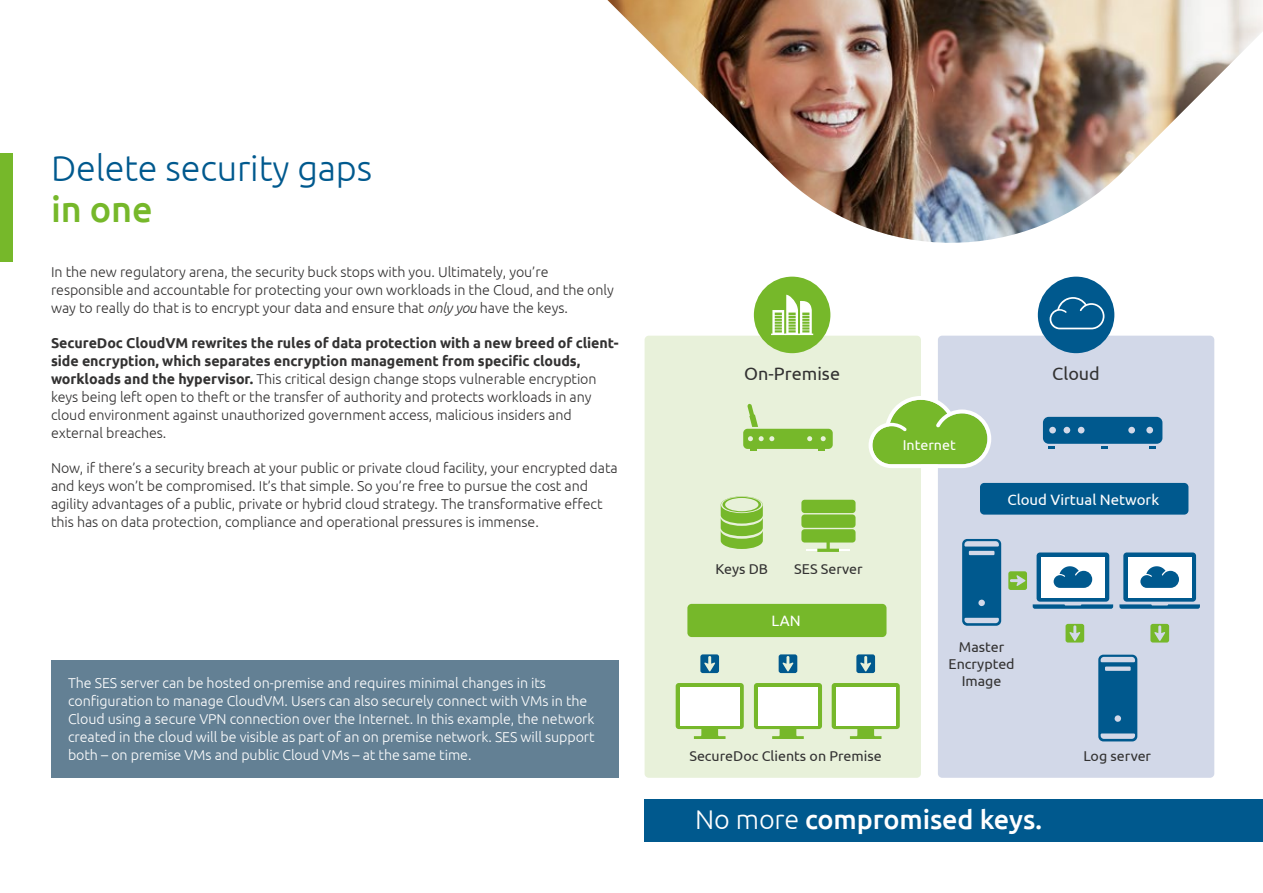
<style>
.page{position:relative;width:1263px;height:893px;background:#fff}
.page>*{position:absolute;margin:0;border:0;box-sizing:border-box;transform-origin:0 0}
.t1{font:300 36px/40.5px "Ubuntu";letter-spacing:-.005em;color:#00598e}
.t2{font:500 27px "Ubuntu";letter-spacing:-.005em;color:#fff}
.t3{font:18px "Ubuntu";color:#333232}
.t4{font:15px "Ubuntu";color:#fff}
.t5{font:300 14.25px/18px "Ubuntu";letter-spacing:-.005em;color:#333232}
.t6{font:300 14.25px/18px "Ubuntu";letter-spacing:-.005em;color:#fff}
.t7{font:14.25px/17.1px "Ubuntu";color:#333232;text-align:center}
.t8{font:14.25px "Ubuntu";color:#fff}
.s1{font-weight:500;color:#76b82a}
.s2{font-style:italic}
.s3{font-weight:700}
.s4{font-weight:300}
</style>
<div class="page">
<div style="left:644px;top:336px;width:277px;height:442px;background:#e8f1da;border-radius:4px"></div>
<div style="left:801px;top:500px;width:54px;height:13px;background:#76b82a;border-radius:3px"></div>
<div style="left:801px;top:514px;width:54px;height:14px;background:#76b82a;border-radius:3px"></div>
<svg style="left:801px;top:529px;width:54px;height:23px"></svg>
<div style="left:938px;top:336px;width:276px;height:442px;background:#d2d8e8;border-radius:4px"></div>
<div style="left:754px;top:277px;width:76px;height:76px;background:#76b82a;border-radius:50%"></div>
<svg style="left:771px;top:295px;width:42px;height:40px"></svg>
<div style="left:1038px;top:277px;width:76px;height:76px;background:#00598e;border-radius:50%"></div>
<svg style="left:1049px;top:297px;width:55px;height:32px"></svg>
<svg style="left:868px;top:396px;width:123px;height:72px"></svg>
<div style="left:1036px;top:552px;width:73px;height:50px;background:#00598e;border-radius:3px"></div>
<div style="left:1041px;top:557px;width:63px;height:41px;background:#fff"></div>
<svg style="left:1033px;top:604px;width:80px;height:5px"></svg>
<svg style="left:1054px;top:566px;width:38px;height:22px"></svg>
<div style="left:1123px;top:552px;width:73px;height:50px;background:#00598e;border-radius:3px"></div>
<div style="left:1128px;top:557px;width:63px;height:41px;background:#fff"></div>
<svg style="left:1119px;top:604px;width:81px;height:5px"></svg>
<svg style="left:1140px;top:566px;width:39px;height:22px"></svg>
<svg style="left:1098px;top:655px;width:39px;height:86px"></svg>
<svg style="left:962px;top:539px;width:39px;height:87px"></svg>
<svg style="left:676px;top:683px;width:68px;height:56px"></svg>
<div style="left:680px;top:687px;width:59px;height:38px;background:#fff"></div>
<svg style="left:754px;top:683px;width:68px;height:56px"></svg>
<div style="left:758px;top:687px;width:60px;height:38px;background:#fff"></div>
<svg style="left:832px;top:683px;width:68px;height:56px"></svg>
<div style="left:836px;top:687px;width:59px;height:38px;background:#fff"></div>
<svg style="left:1065px;top:624px;width:19px;height:18px"></svg>
<svg style="left:1008px;top:571px;width:19px;height:19px"></svg>
<svg style="left:1150px;top:624px;width:19px;height:18px"></svg>
<svg style="left:700px;top:654px;width:19px;height:19px"></svg>
<svg style="left:779px;top:654px;width:18px;height:19px"></svg>
<svg style="left:856px;top:654px;width:19px;height:19px"></svg>
<div style="left:980px;top:483px;width:208px;height:32px;background:#00598e;border-radius:4px"></div>
<div style="left:687px;top:604px;width:199px;height:33px;background:#76b82a;border-radius:4px"></div>
<svg style="left:721px;top:496px;width:42px;height:53px"></svg>
<svg style="left:743px;top:404px;width:90px;height:46px"></svg>
<svg style="left:1043px;top:417px;width:119px;height:32px"></svg>
<div style="left:644px;top:799px;width:619px;height:43px;background:#00598e"></div>
<div style="left:0;top:153px;width:13px;height:109px;background:#76b82a"></div>
<div style="left:51px;top:660px;width:568px;height:117px;background:#638094"></div>
<img style="left:607px;top:0;width:656px;height:243px">
<p class="t1" style="left:51px;top:147px;width:323px">Delete security gaps <span class="s1">in one</span></p>
<p class="t5" style="left:51px;top:263px;width:564px">In the new regulatory arena, the security buck stops with you. Ultimately, you’re responsible and accountable for protecting your own workloads in the Cloud, and the only way to really do that is to encrypt your data and ensure that <span class="s2">only you</span> have the keys.</p>
<p class="t5" style="left:51px;top:334px;width:569px"><span class="s3">SecureDoc CloudVM rewrites the rules of data protection with a new breed of client&shy;side encryption, which separates encryption management from specific clouds, workloads and the hypervisor.</span> This critical design change stops vulnerable encryption keys being left open to theft or the transfer of authority and protects workloads in any cloud environment against unauthorized government access, malicious insiders and external breaches.</p>
<p class="t5" style="left:51px;top:459px;width:568px">Now, if there’s a security breach at your public or private cloud facility, your encrypted data and keys won’t be compromised. It’s that simple. So you’re free to pursue the cost and agility advantages of a public, private or hybrid cloud strategy. The transformative effect this has on data protection, compliance and operational pressures is immense.</p>
<p class="t6" style="left:68px;top:674px;width:528px">The SES server can be hosted on-premise and requires minimal changes in its configuration to manage CloudVM. Users can also securely connect with VMs in the Cloud using a secure VPN connection over the Internet. In this example, the network created in the cloud will be visible as part of an on premise network. SES will support both – on premise VMs and public Cloud VMs – at the same time.</p>
<p class="t3" style="left:744px;top:363px;width:97px">On-Premise</p>
<p class="t3" style="left:1052px;top:363px;width:49px">Cloud</p>
<p class="t7" style="left:715px;top:560px;width:54px">Keys DB</p>
<p class="t7" style="left:794px;top:560px;width:70px">SES Server</p>
<p class="t4" style="left:771px;top:612px;width:31px">LAN</p>
<p class="t8" style="left:903px;top:436px;width:54px">Internet</p>
<p class="t4" style="left:1007px;top:490px;width:153px">Cloud Virtual Network</p>
<p class="t7" style="left:948px;top:638px;width:68px">Master<br>Encrypted<br>Image</p>
<p class="t7" style="left:689px;top:747px;width:194px">SecureDoc Clients on Premise</p>
<p class="t7" style="left:1083px;top:747px;width:69px">Log server</p>
<p class="t2" style="left:695px;top:802px;width:349px"><span class="s4">No more</span> compromised keys.</p>
</div>
